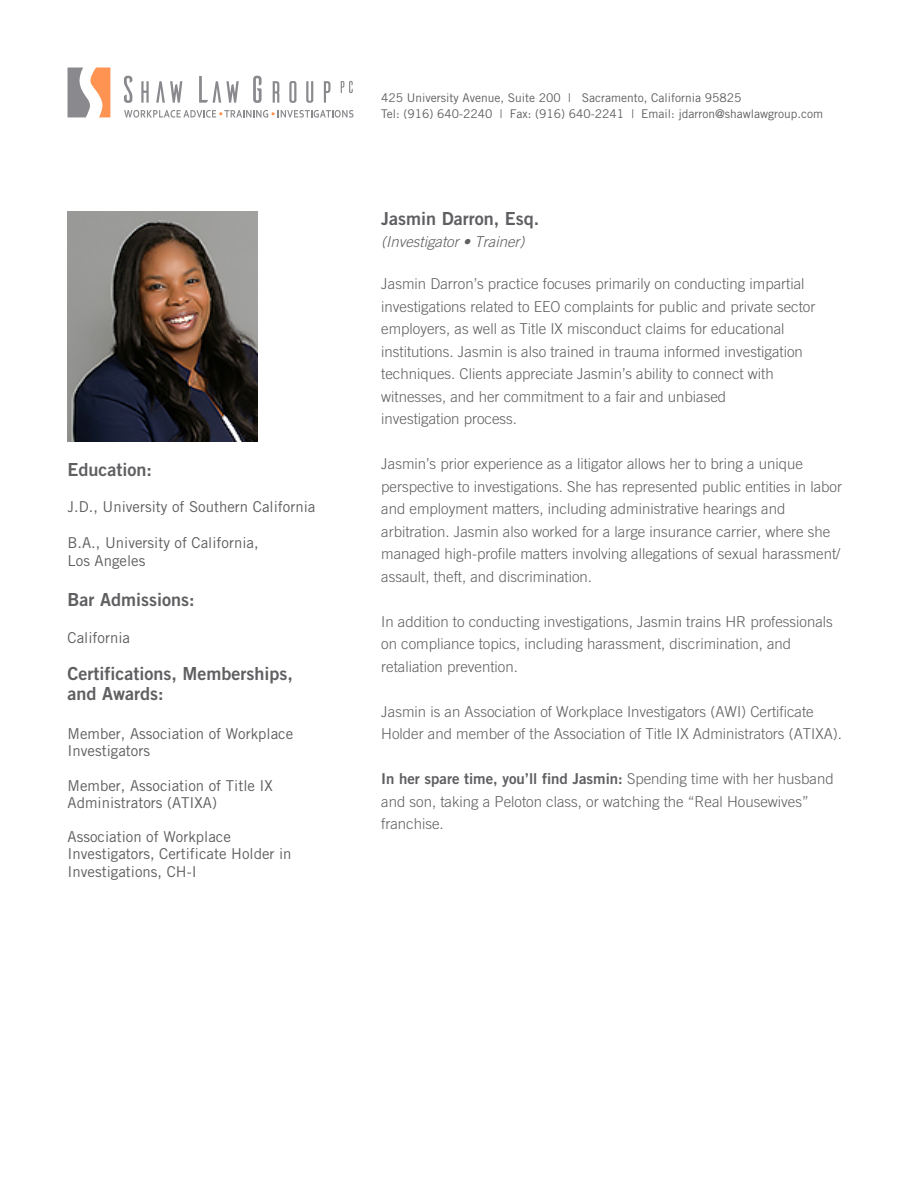
<style>
.page{position:relative;width:918px;height:1188px;background:#fff}
.page>*{position:absolute;margin:0;border:0;box-sizing:border-box;transform-origin:0 0}
.t1{font:18px/20px "Trade Gothic LT Std Bd 2";color:#5f5f62}
.t2{font:300 15px/22.5px "Trade Gothic LT Std";color:#5f5f62}
.t3{font:15px/17.2px "Trade Gothic LT Std";color:#5f5f62}
.t4{font:italic 300 15px "Trade Gothic LT Std";color:#5f5f62}
.t5{font:12px/15.9px "Trade Gothic LT Std";color:#5f5f62}
.s1{font-family:"Trade Gothic LT Std Bd 2";font-weight:400}
</style>
<div class="page">
<svg style="left:68px;top:68px;width:42px;height:49px"></svg>
<svg style="left:124px;top:76px;width:9px;height:27px"></svg>
<svg style="left:141px;top:81px;width:8px;height:22px"></svg>
<svg style="left:156px;top:81px;width:26px;height:22px"></svg>
<svg style="left:199px;top:76px;width:40px;height:27px"></svg>
<svg style="left:253px;top:76px;width:9px;height:27px"></svg>
<svg style="left:273px;top:81px;width:6px;height:22px"></svg>
<svg style="left:289px;top:81px;width:7px;height:22px"></svg>
<svg style="left:306px;top:81px;width:7px;height:22px"></svg>
<svg style="left:324px;top:81px;width:6px;height:22px"></svg>
<svg style="left:341px;top:81px;width:12px;height:12px"></svg>
<svg style="left:124px;top:110px;width:229px;height:8px"></svg>
<img style="left:67px;top:211px;width:191px;height:230px">
<p class="t1" style="left:68px;top:460px;width:86px">Education:</p>
<p class="t3" style="left:68px;top:498px;width:249px">J.D., University of Southern California</p>
<p class="t3" style="left:68px;top:534px;width:193px;line-height:18px">B.A., University of California,<br>Los Angeles</p>
<p class="t1" style="left:68px;top:589px;width:128px">Bar Admissions:</p>
<p class="t3" style="left:68px;top:629px;width:64px">California</p>
<p class="t1" style="left:68px;top:664px;width:227px">Certifications, Memberships, and Awards:</p>
<p class="t3" style="left:68px;top:725px;width:227px">Member, Association of Workplace<br>Investigators</p>
<p class="t3" style="left:68px;top:777px;width:207px">Member, Association of Title IX<br>Administrators (ATIXA)</p>
<p class="t3" style="left:68px;top:828px;width:226px">Association of Workplace<br>Investigators, Certificate Holder in<br>Investigations, CH-I</p>
<p class="t5" style="left:381px;top:90px;width:444px">425 University Avenue, Suite 200 | Sacramento, California 95825<br>Tel: (916) 640-2240 | Fax: (916) 640-2241 | Email: jdarron@shawlawgroup.com</p>
<p class="t1" style="left:381px;top:208px;width:159px">Jasmin Darron, Esq.</p>
<p class="t4" style="left:381px;top:233px;width:145px">(Investigator • Trainer)</p>
<p class="t2" style="left:381px;top:272px;width:436px">Jasmin Darron’s practice focuses primarily on conducting impartial investigations related to EEO complaints for public and private sector employers, as well as Title IX misconduct claims for educational institutions. Jasmin is also trained in trauma informed investigation techniques. Clients appreciate Jasmin’s ability to connect with witnesses, and her commitment to a fair and unbiased<br>investigation process.</p>
<p class="t2" style="left:381px;top:452px;width:462px">Jasmin’s prior experience as a litigator allows her to bring a unique perspective to investigations. She has represented public entities in labor and employment matters, including administrative hearings and arbitration. Jasmin also worked for a large insurance carrier, where she managed high-profile matters involving allegations of sexual harassment/ assault, theft, and discrimination.</p>
<p class="t2" style="left:381px;top:610px;width:453px">In addition to conducting investigations, Jasmin trains HR professionals on compliance topics, including harassment, discrimination, and retaliation prevention.</p>
<p class="t2" style="left:381px;top:700px;width:462px">Jasmin is an Association of Workplace Investigators (AWI) Certificate<br>Holder and member of the Association of Title IX Administrators (ATIXA).</p>
<p class="t2" style="left:381px;top:767px;width:454px"><span class="s1">In her spare time, you’ll find Jasmin:</span> Spending time with her husband and son, taking a Peloton class, or watching the “Real Housewives” franchise.</p>
</div>
